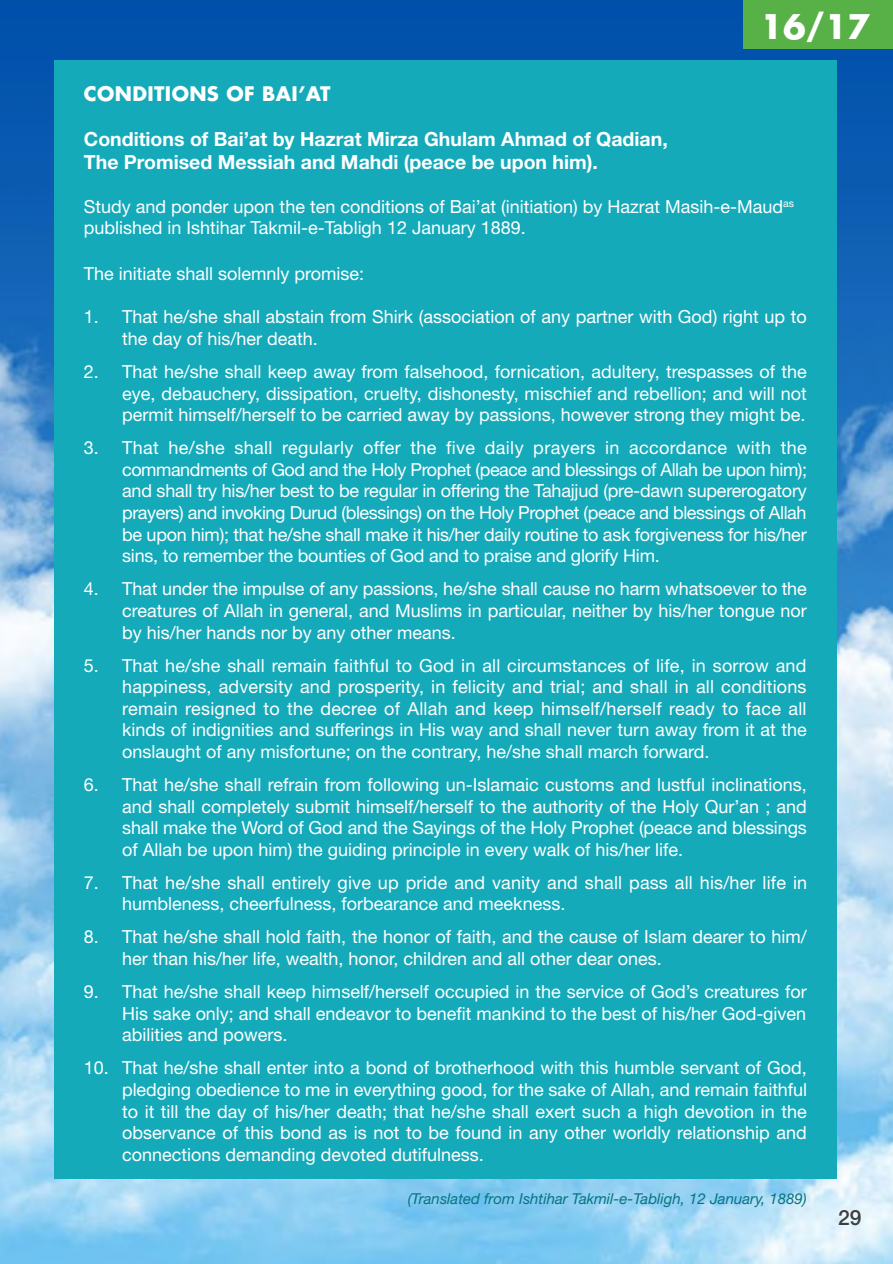
<style>
.page{position:relative;width:893px;height:1264px;background:#fff}
.page>*{position:absolute;margin:0;border:0;box-sizing:border-box;transform-origin:0 0}
.English_Transleratio{font:700 33px "Futura LT";color:#fff}
.t1{font:500 21px "Helvetica Neue LT Std";color:#3e3e3f}
.Text_English{font:700 19.5px/23.4px "Helvetica Neue LT Std";color:#fff}
.KOP_2{font:700 19.5px "Futura LT";letter-spacing:.02em;color:#fff}
.Text_English-2{font:18px/21.6px "Helvetica Neue LT Std";color:#fff;text-align:justify}
.Text_English-3{font:italic 15px "Helvetica Neue LT Std";color:#057582}
</style>
<div class="page">
<img style="left:0;top:0;width:893px;height:1263px">
<div style="left:54px;top:60px;width:782px;height:1118px;background:#15aaba"></div>
<div style="left:743px;top:0;width:150px;height:49px;background:#58b146"></div>
<p class="English_Transleratio" style="left:760px;top:4px;width:111px">16/17</p>
<p class="KOP_2" style="left:84px;top:81px;width:248px">CONDITIONS OF BAI’AT</p>
<p class="Text_English" style="left:84px;top:127px;width:585px">Conditions of Bai’at by Hazrat Mirza Ghulam Ahmad of Qadian,<br>The Promised Messiah and Mahdi (peace be upon him).</p>
<p class="Text_English-2" style="left:84px;top:195px;width:712px">Study and ponder upon the ten conditions of Bai’at (initiation) by Hazrat Masih-e-Maud<sup>as </sup>published in Ishtihar Takmil-e-Tabligh 12 January 1889.</p>
<p class="Text_English-2" style="left:84px;top:263px;width:282px">The initiate shall solemnly promise:</p>
<p class="Text_English-2" style="left:122px;top:306px;width:686px;text-indent:-38px">1. That he/she shall abstain from Shirk (association of any partner with God) right up to the day of his/her death.</p>
<p class="Text_English-2" style="left:122px;top:360px;width:686px;text-indent:-38px">2. That he/she shall keep away from falsehood, fornication, adultery, trespasses of the eye, debauchery, dissipation, cruelty, dishonesty, mischief and rebellion; and will not permit himself/herself to be carried away by passions, however strong they might be.</p>
<p class="Text_English-2" style="left:122px;top:437px;width:686px;text-indent:-38px">3. That he/she shall regularly offer the five daily prayers in accordance with the commandments of God and the Holy Prophet (peace and blessings of Allah be upon him); and shall try his/her best to be regular in offering the Tahajjud (pre-dawn supererogatory prayers) and invoking Durud (blessings) on the Holy Prophet (peace and blessings of Allah be upon him); that he/she shall make it his/her daily routine to ask forgiveness for his/her sins, to remember the bounties of God and to praise and glorify Him.</p>
<p class="Text_English-2" style="left:122px;top:578px;width:686px;text-indent:-38px">4. That under the impulse of any passions, he/she shall cause no harm whatsoever to the creatures of Allah in general, and Muslims in particular, neither by his/her tongue nor by his/her hands nor by any other means.</p>
<p class="Text_English-2" style="left:122px;top:654px;width:686px;text-indent:-38px">5. That he/she shall remain faithful to God in all circumstances of life, in sorrow and happiness, adversity and prosperity, in felicity and trial; and shall in all conditions remain resigned to the decree of Allah and keep himself/herself ready to face all kinds of indignities and sufferings in His way and shall never turn away from it at the onslaught of any misfortune; on the contrary, he/she shall march forward.</p>
<p class="Text_English-2" style="left:122px;top:773px;width:686px;text-indent:-38px">6. That he/she shall refrain from following un-Islamaic customs and lustful inclinations, and shall completely submit himself/herself to the authority of the Holy Qur’an ; and shall make the Word of God and the Sayings of the Holy Prophet (peace and blessings of Allah be upon him) the guiding principle in every walk of his/her life.</p>
<p class="Text_English-2" style="left:122px;top:871px;width:686px;text-indent:-38px">7. That he/she shall entirely give up pride and vanity and shall pass all his/her life in humbleness, cheerfulness, forbearance and meekness.</p>
<p class="Text_English-2" style="left:122px;top:926px;width:686px;text-indent:-38px">8. That he/she shall hold faith, the honor of faith, and the cause of Islam dearer to him/ her than his/her life, wealth, honor, children and all other dear ones.</p>
<p class="Text_English-2" style="left:122px;top:980px;width:686px;text-indent:-38px">9. That he/she shall keep himself/herself occupied in the service of God’s creatures for His sake only; and shall endeavor to benefit mankind to the best of his/her God-given abilities and powers.</p>
<p class="Text_English-2" style="left:122px;top:1056px;width:686px;text-indent:-38px">10. That he/she shall enter into a bond of brotherhood with this humble servant of God, pledging obedience to me in everything good, for the sake of Allah, and remain faithful to it till the day of his/her death; that he/she shall exert such a high devotion in the observance of this bond as is not to be found in any other worldly relationship and connections demanding devoted dutifulness.</p>
<p class="Text_English-3" style="left:408px;top:1189px;width:401px">(Translated from Ishtihar Takmil-e-Tabligh, 12 January, 1889)</p>
<p class="t1" style="left:838px;top:1204px;width:25px">29</p>
</div>
